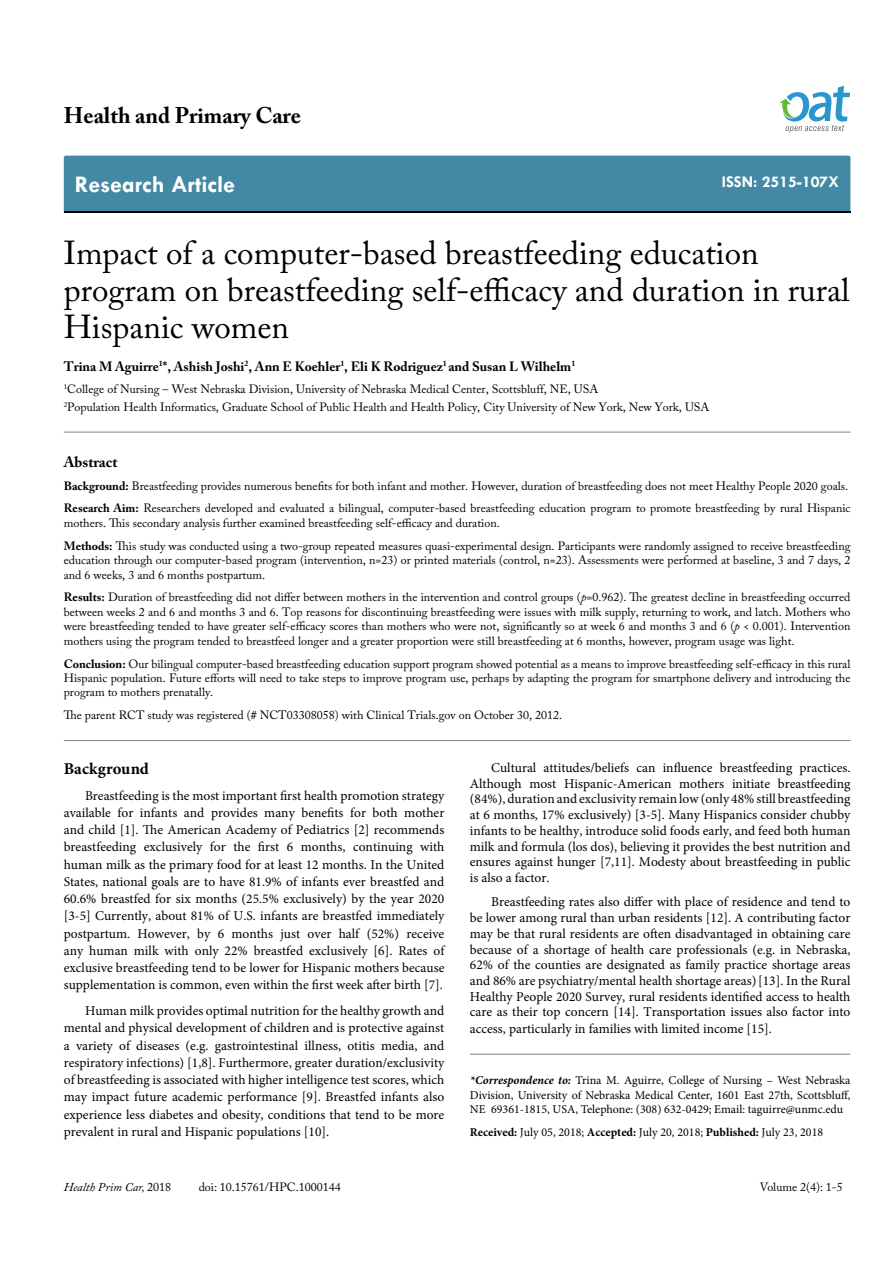
<style>
.page{position:relative;width:893px;height:1263px;background:#fff}
.page>*{position:absolute;margin:0;border:0;box-sizing:border-box;transform-origin:0 0}
.t1{font:33px/37.5px "Adobe Caslon Pro";color:#000}
.t2{font:700 24px "Tw Cen";color:#fff}
.t3{font:700 22.5px "Adobe Caslon Pro";color:#000}
.t4{font:700 16.5px "Tw Cen";color:#fff}
.t5{font:700 16.5px "Minion Pro";color:#000}
.t6{font:700 15px "Adobe Caslon Pro";color:#000}
.t7{font:13.5px/17.2px "Minion Pro";color:#000;text-align:justify}
.t8{font:700 13.5px "Adobe Caslon Pro";color:#000}
.t9{font:12px/14.4px "Adobe Caslon Pro";color:#000}
.t10{font:12px/14.4px "Minion Pro";color:#000;text-align:justify}
.t11{font:italic 12px "Adobe Caslon Pro";color:#000}
.s1{font-weight:700}
.s2{font-style:italic}
.s3{font-weight:700;font-style:italic}
.s4{font-style:normal}
</style>
<div class="page">
<div style="left:64px;top:156px;width:786px;height:56px;background:#4389a5"></div>
<svg style="left:779px;top:86px;width:71px;height:47px"></svg>
<hr style="left:64px;top:740px;width:786px;height:1px;background:#808285">
<hr style="left:64px;top:432px;width:786px;height:1px;background:#808285">
<hr style="left:470px;top:1054px;width:380px;height:1px;background:#808285">
<h3 class="t3" style="left:64px;top:102px;width:239px">Health and Primary Care</h3>
<h2 class="t2" style="left:75px;top:170px;width:162px">Research Article</h2>
<p class="t4" style="left:722px;top:172px;width:119px">ISSN: 2515-107X</p>
<h1 class="t1" style="left:64px;top:233px;width:787px">Impact of a computer-based breastfeeding education program on breastfeeding self-efficacy and duration in rural<br>Hispanic women</h1>
<p class="t8" style="left:64px;top:358px;width:513px">Trina M Aguirre<sup>1</sup>*, Ashish Joshi<sup>2</sup>, Ann E Koehler<sup>1</sup>, Eli K Rodriguez<sup>1</sup> and Susan L Wilhelm<sup>1</sup></p>
<p class="t9" style="left:64px;top:380px;width:647px;line-height:18px"><sup>1</sup>College of Nursing – West Nebraska Division, University of Nebraska Medical Center, Scottsbluff, NE, USA<br><sup>2</sup>Population Health Informatics, Graduate School of Public Health and Health Policy, City University of New York, New York, USA</p>
<p class="t6" style="left:64px;top:453px;width:55px">Abstract</p>
<p class="t9" style="left:64px;top:474px;width:788px;line-height:23px"><span class="s1">Background:</span> Breastfeeding provides numerous benefits for both infant and mother. However, duration of breastfeeding does not meet Healthy People 2020 goals.<br><span class="s1">Research Aim:</span> Researchers developed and evaluated a bilingual, computer-based breastfeeding education program to promote breastfeeding by rural Hispanic</p>
<p class="t9" style="left:64px;top:511px;width:788px;line-height:23px">mothers. This secondary analysis further examined breastfeeding self-efficacy and duration.<br><span class="s1">Methods:</span> This study was conducted using a two-group repeated measures quasi-experimental design. Participants were randomly assigned to receive breastfeeding</p>
<p class="t9" style="left:64px;top:553px;width:788px">education through our computer-based program (intervention, n=23) or printed materials (control, n=23). Assessments were performed at baseline, 3 and 7 days, 2 and 6 weeks, 3 and 6 months postpartum.</p>
<p class="t9" style="left:64px;top:590px;width:788px;text-align:justify"><span class="s1">Results:</span> Duration of breastfeeding did not differ between mothers in the intervention and control groups (<span class="s2">p</span>=0.962). The greatest decline in breastfeeding occurred between weeks 2 and 6 and months 3 and 6. Top reasons for discontinuing breastfeeding were issues with milk supply, returning to work, and latch. Mothers who were breastfeeding tended to have greater self-efficacy scores than mothers who were not, significantly so at week 6 and months 3 and 6 (<span class="s2">p</span> &lt; 0.001). Intervention mothers using the program tended to breastfeed longer and a greater proportion were still breastfeeding at 6 months, however, program usage was light.</p>
<p class="t9" style="left:64px;top:656px;width:788px;text-align:justify"><span class="s1">Conclusion:</span> Our bilingual computer-based breastfeeding education support program showed potential as a means to improve breastfeeding self-efficacy in this rural Hispanic population. Future efforts will need to take steps to improve program use, perhaps by adapting the program for smartphone delivery and introducing the program to mothers prenatally.</p>
<p class="t9" style="left:64px;top:708px;width:500px">The parent RCT study was registered (# NCT03308058) with Clinical Trials.gov on October 30, 2012.</p>
<p class="t5" style="left:64px;top:757px;width:87px">Background</p>
<p class="t7" style="left:64px;top:787px;width:382px;text-indent:21px">Breastfeeding is the most important first health promotion strategy available for infants and provides many benefits for both mother and child [1]. The American Academy of Pediatrics [2] recommends breastfeeding exclusively for the first 6 months, continuing with human milk as the primary food for at least 12 months. In the United States, national goals are to have 81.9% of infants ever breastfed and 60.6% breastfed for six months (25.5% exclusively) by the year 2020 [3-5] Currently, about 81% of U.S. infants are breastfed immediately postpartum. However, by 6 months just over half (52%) receive any human milk with only 22% breastfed exclusively [6]. Rates of exclusive breastfeeding tend to be lower for Hispanic mothers because supplementation is common, even within the first week after birth [7].</p>
<p class="t7" style="left:64px;top:1002px;width:382px;text-indent:21px">Human milk provides optimal nutrition for the healthy growth and mental and physical development of children and is protective against a variety of diseases (e.g. gastrointestinal illness, otitis media, and respiratory infections) [1,8]. Furthermore, greater duration/exclusivity of breastfeeding is associated with higher intelligence test scores, which may impact future academic performance [9]. Breastfed infants also experience less diabetes and obesity, conditions that tend to be more prevalent in rural and Hispanic populations [10].</p>
<p class="t7" style="left:470px;top:760px;width:382px;line-height:15.8px;text-indent:21px">Cultural attitudes/beliefs can influence breastfeeding practices.<br>Although most Hispanic-American mothers initiate breastfeeding (84%), duration and exclusivity remain low (only 48% still breastfeeding at 6 months, 17% exclusively) [3-5]. Many Hispanics consider chubby infants to be healthy, introduce solid foods early, and feed both human milk and formula (los dos), believing it provides the best nutrition and ensures against hunger [7,11]. Modesty about breastfeeding in public is also a factor.</p>
<p class="t7" style="left:470px;top:894px;width:382px;line-height:15.8px;text-indent:21px">Breastfeeding rates also differ with place of residence and tend to be lower among rural than urban residents [12]. A contributing factor may be that rural residents are often disadvantaged in obtaining care because of a shortage of health care professionals (e.g. in Nebraska, 62% of the counties are designated as family practice shortage areas and 86% are psychiatry/mental health shortage areas)[13]. In the Rural Healthy People 2020 Survey, rural residents identified access to health care as their top concern [14]. Transportation issues also factor into access, particularly in families with limited income [15].</p>
<p class="t10" style="left:470px;top:1073px;width:382px"><span class="s3">*Correspondence to:</span> Trina M. Aguirre, College of Nursing – West Nebraska Division, University of Nebraska Medical Center, 1601 East 27th, Scottsbluff, NE 69361-1815, USA, Telephone: (308) 632-0429; Email: taguirre@unmc.edu</p>
<p class="t10" style="left:470px;top:1125px;width:355px"><span class="s1">Received:</span> July 05, 2018; <span class="s1">Accepted:</span> July 20, 2018; <span class="s1">Published:</span> July 23, 2018</p>
<p class="t11" style="left:64px;top:1180px;width:109px">Health Prim Car, <span class="s4">2018</span></p>
<p class="t9" style="left:199px;top:1180px;width:144px">doi: 10.15761/HPC.1000144</p>
<p class="t9" style="left:760px;top:1180px;width:84px">Volume 2(4): 1-5</p>
</div>
